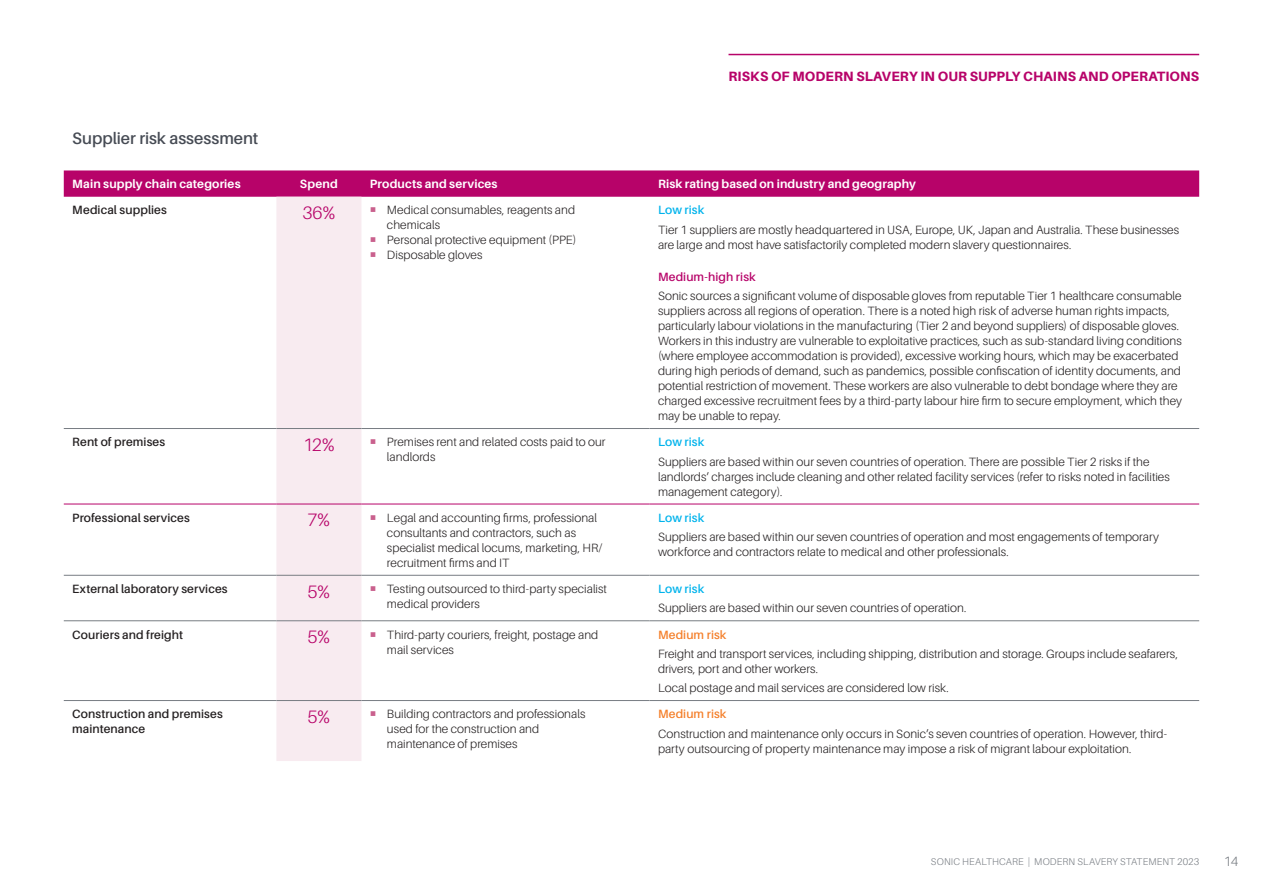
<style>
.page{position:relative;width:1263px;height:893px;background:#fff}
.page>*{position:absolute;margin:0;border:0;box-sizing:border-box;transform-origin:0 0}
.t1{font:300 18px "Aileron";color:#b70369}
.t2{font:600 16.5px "Aileron";color:#464b54}
.t3{font:800 13.5px "Aileron";letter-spacing:.01em;color:#b70369}
.t4{font:300 13.5px "Aileron";color:#787d83}
.t5{font:300 12px/15px "Aileron";letter-spacing:.005em;color:#231f20}
.t6{font:600 12px/15px "Aileron";letter-spacing:.01em;color:#231f20}
.t7{font:700 12px "Aileron";letter-spacing:.01em;color:#fff}
.t8{font:600 12px "Aileron";letter-spacing:.005em;color:#00b3ec}
.t9{font:600 12px "Aileron";letter-spacing:.005em;color:#f47f2a}
.t10{font:600 12px "Aileron";letter-spacing:.005em;color:#b70369}
.t11{font:300 9.75px "Aileron";letter-spacing:.015em;color:#787d83}
.s1{color:#c9608d}
</style>
<div class="page">
<hr style="left:728px;top:54px;width:471px;height:1px;background:#b70369">
<svg style="left:64px;top:170px;width:1135px;height:27px;background:#b80a6d"></svg>
<div style="left:276px;top:197px;width:85px;height:564px;background:#f8ebf0"></div>
<hr style="left:64px;top:504px;width:212px;height:1px;background:#b70369">
<hr style="left:276px;top:504px;width:85px;height:1px;background:#b70369">
<hr style="left:361px;top:504px;width:288px;height:1px;background:#b70369">
<hr style="left:649px;top:504px;width:550px;height:1px;background:#b70369">
<hr style="left:64px;top:575px;width:212px;height:1px;background:#787d83">
<hr style="left:276px;top:575px;width:85px;height:1px;background:#787d83">
<hr style="left:361px;top:575px;width:288px;height:1px;background:#787d83">
<hr style="left:649px;top:575px;width:550px;height:1px;background:#787d83">
<hr style="left:64px;top:620px;width:212px;height:1px;background:#787d83">
<hr style="left:276px;top:620px;width:85px;height:1px;background:#787d83">
<hr style="left:361px;top:620px;width:288px;height:1px;background:#787d83">
<hr style="left:649px;top:620px;width:550px;height:1px;background:#787d83">
<hr style="left:64px;top:700px;width:212px;height:1px;background:#787d83">
<hr style="left:276px;top:700px;width:85px;height:1px;background:#787d83">
<hr style="left:361px;top:700px;width:288px;height:1px;background:#787d83">
<hr style="left:649px;top:700px;width:550px;height:1px;background:#787d83">
<hr style="left:64px;top:428px;width:212px;height:1px;background:#787d83">
<hr style="left:276px;top:428px;width:85px;height:1px;background:#787d83">
<hr style="left:361px;top:428px;width:288px;height:1px;background:#787d83">
<hr style="left:649px;top:428px;width:550px;height:1px;background:#787d83">
<p class="t3" style="left:728px;top:68px;width:260px">RISKS OF MODERN SLAVERY IN OUR SUPP</p>
<p class="t3" style="left:1005px;top:68px;width:195px">LY CHAINS AND OPERATIONS</p>
<h2 class="t2" style="left:72px;top:129px;width:188px">Supplier risk assessment</h2>
<p class="t7" style="left:72px;top:177px;width:170px">Main supply chain categories</p>
<p class="t7" style="left:300px;top:177px;width:39px">Spend</p>
<p class="t7" style="left:370px;top:177px;width:129px">Products and services</p>
<p class="t7" style="left:658px;top:177px;width:259px">Risk rating based on industry and geography</p>
<p class="t6" style="left:72px;top:203px;width:96px">Medical supplies</p>
<h1 class="t1" style="left:302px;top:203px;width:35px">36%</h1>
<p class="t5" style="left:387px;top:203px;width:190px;text-indent:-17px"><span class="s1">○</span> Medical consumables, reagents and chemicals</p>
<p class="t5" style="left:370px;top:233px;width:208px"><span class="s1">○</span> Personal protective equipment (PPE)</p>
<p class="t5" style="left:370px;top:248px;width:114px"><span class="s1">○</span> Disposable gloves</p>
<p class="t8" style="left:658px;top:204px;width:48px">Low risk</p>
<p class="t5" style="left:658px;top:222px;width:523px">Tier 1 suppliers are mostly headquartered in USA, Europe, UK, Japan and Australia. These businesses are large and most have satisfactorily completed modern slavery questionnaires.</p>
<p class="t10" style="left:658px;top:270px;width:99px">Medium-high risk</p>
<p class="t5" style="left:658px;top:288px;width:525px">Sonic sources a significant volume of disposable gloves from reputable Tier 1 healthcare consumable suppliers across all regions of operation. There is a noted high risk of adverse human rights impacts, particularly labour violations in the manufacturing (Tier 2 and beyond suppliers) of disposable gloves.<br>Workers in this industry are vulnerable to exploitative practices, such as sub-standard living conditions (where employee accommodation is provided), excessive working hours, which may be exacerbated during high periods of demand, such as pandemics, possible confiscation of identity documents, and potential restriction of movement. These workers are also vulnerable to debt bondage where they are charged excessive recruitment fees by a third-party labour hire firm to secure employment, which they may be unable to repay.</p>
<p class="t6" style="left:72px;top:435px;width:94px">Rent of premises</p>
<h1 class="t1" style="left:303px;top:435px;width:33px">12%</h1>
<p class="t5" style="left:387px;top:435px;width:220px;text-indent:-17px"><span class="s1">○</span> Premises rent and related costs paid to our landlords</p>
<p class="t8" style="left:658px;top:435px;width:48px">Low risk</p>
<p class="t5" style="left:658px;top:454px;width:513px">Suppliers are based within our seven countries of operation. There are possible Tier 2 risks if the landlords’ charges include cleaning and other related facility services (refer to risks noted in facilities management category).</p>
<p class="t6" style="left:72px;top:510px;width:119px">Professional services</p>
<h1 class="t1" style="left:307px;top:510px;width:24px">7%</h1>
<p class="t5" style="left:387px;top:510px;width:217px;text-indent:-17px"><span class="s1">○</span> Legal and accounting firms, professional consultants and contractors, such as specialist medical locums, marketing, HR/ recruitment firms and IT</p>
<p class="t8" style="left:658px;top:511px;width:48px">Low risk</p>
<p class="t5" style="left:658px;top:529px;width:502px">Suppliers are based within our seven countries of operation and most engagements of temporary workforce and contractors relate to medical and other professionals.</p>
<p class="t6" style="left:72px;top:581px;width:157px">External laboratory services</p>
<h1 class="t1" style="left:308px;top:581px;width:24px">5%</h1>
<p class="t5" style="left:387px;top:581px;width:221px;text-indent:-17px"><span class="s1">○</span> Testing outsourced to third-party specialist medical providers</p>
<p class="t8" style="left:658px;top:582px;width:48px">Low risk</p>
<p class="t5" style="left:658px;top:601px;width:310px">Suppliers are based within our seven countries of operation.</p>
<p class="t6" style="left:72px;top:627px;width:112px">Couriers and freight</p>
<h1 class="t1" style="left:308px;top:627px;width:24px">5%</h1>
<p class="t5" style="left:387px;top:627px;width:213px;text-indent:-17px"><span class="s1">○</span> Third-party couriers, freight, postage and mail services</p>
<p class="t9" style="left:658px;top:628px;width:70px">Medium risk</p>
<p class="t5" style="left:658px;top:646px;width:521px">Freight and transport services, including shipping, distribution and storage. Groups include seafarers, drivers, port and other workers.</p>
<p class="t5" style="left:658px;top:680px;width:292px">Local postage and mail services are considered low risk.</p>
<p class="t6" style="left:72px;top:707px;width:152px">Construction and premises maintenance</p>
<h1 class="t1" style="left:308px;top:707px;width:24px">5%</h1>
<p class="t5" style="left:387px;top:707px;width:200px;text-indent:-17px"><span class="s1">○</span> Building contractors and professionals used for the construction and maintenance of premises</p>
<p class="t9" style="left:658px;top:707px;width:70px">Medium risk</p>
<p class="t5" style="left:658px;top:726px;width:510px">Construction and maintenance only occurs in Sonic’s seven countries of operation. However, third&shy;party outsourcing of property maintenance may impose a risk of migrant labour exploitation.</p>
<p class="t11" style="left:931px;top:856px;width:270px">SONIC HEALTHCARE | MODERN SLAVERY STATEMENT 2023</p>
<p class="t4" style="left:1224px;top:854px;width:16px">14</p>
</div>
